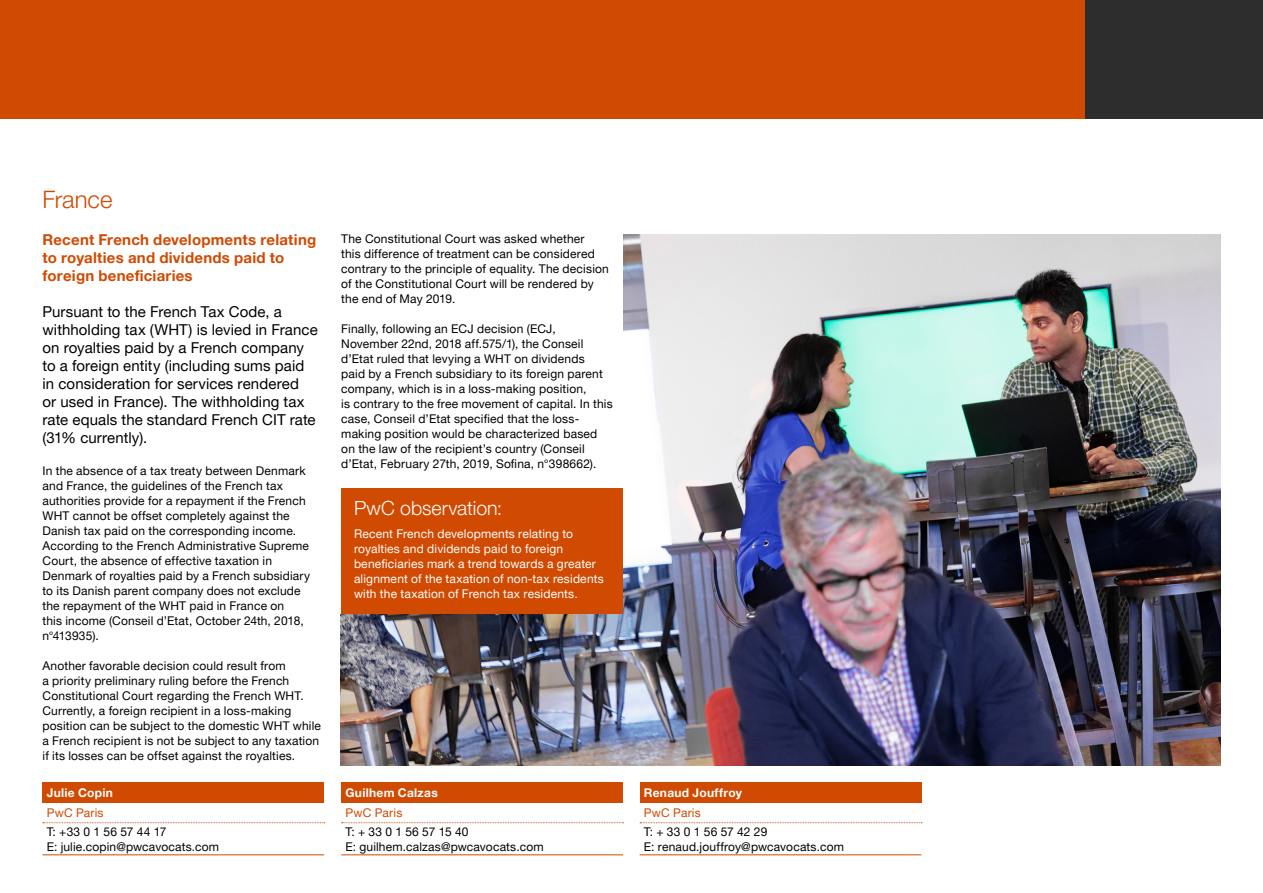
<style>
.page{position:relative;width:1263px;height:893px;background:#fff}
.page>*{position:absolute;margin:0;border:0;box-sizing:border-box;transform-origin:0 0}
.Body_copy{font:300 24px "Helvetica Neue LT Pro";color:#d04a02}
.Body_copy-2{font:300 19.5px "Helvetica Neue LT Pro";color:#fff}
.Intro_text{font:15px/18px "Helvetica Neue LT Pro";letter-spacing:.005em;color:#000}
.Sub_title{font:700 15px/18px "Helvetica Neue LT Pro";letter-spacing:.015em;color:#d04a02}
.Body_copy-3{font:12px/15px "Helvetica Neue LT Pro";letter-spacing:.015em;color:#000}
.t1{font:12px/15px "Helvetica Neue LT Pro";letter-spacing:.015em;color:#fff}
.Body_copy-4{font:700 12px "Helvetica Neue LT Pro";letter-spacing:.025em;color:#fff}
.Body_copy-5{font:12px "Helvetica Neue LT Pro";letter-spacing:.02em;color:#d04a02}
</style>
<div class="page">
<div style="left:0;top:0;width:1085px;height:119px;background:#d04a02"></div>
<div style="left:1085px;top:0;width:178px;height:119px;background:#2d2d2d"></div>
<img style="left:341px;top:234px;width:879px;height:532px">
<div style="left:324px;top:217px;width:299px;height:397px;background:#fff"></div>
<div style="left:341px;top:488px;width:282px;height:126px;background:#d04a02"></div>
<div style="left:42px;top:783px;width:282px;height:20px;background:#d04a02"></div>
<svg style="left:43px;top:822px;width:282px;height:1px"></svg>
<hr style="left:42px;top:854px;width:282px;height:1px;background:#d04a02">
<div style="left:341px;top:783px;width:282px;height:20px;background:#d04a02"></div>
<svg style="left:342px;top:822px;width:282px;height:1px"></svg>
<hr style="left:341px;top:854px;width:282px;height:1px;background:#d04a02">
<div style="left:640px;top:783px;width:281px;height:20px;background:#d04a02"></div>
<svg style="left:640px;top:822px;width:282px;height:1px"></svg>
<hr style="left:640px;top:854px;width:281px;height:1px;background:#d04a02">
<p class="Body_copy" style="left:43px;top:185px;width:71px">France</p>
<p class="Sub_title" style="left:43px;top:230px;width:275px">Recent French developments relating to royalties and dividends paid to foreign beneficiaries</p>
<p class="Intro_text" style="left:43px;top:302px;width:277px">Pursuant to the French Tax Code, a withholding tax (WHT) is levied in France on royalties paid by a French company to a foreign entity (including sums paid in consideration for services rendered<br>or used in France). The withholding tax rate equals the standard French CIT rate (31% currently).</p>
<p class="Body_copy-3" style="left:43px;top:463px;width:269px">In the absence of a tax treaty between Denmark and France, the guidelines of the French tax authorities provide for a repayment if the French WHT cannot be offset completely against the Danish tax paid on the corresponding income.<br>According to the French Administrative Supreme Court, the absence of effective taxation in Denmark of royalties paid by a French subsidiary to its Danish parent company does not exclude the repayment of the WHT paid in France on<br>this income (Conseil d’Etat, October 24th, 2018, n°413935).</p>
<p class="Body_copy-3" style="left:43px;top:658px;width:280px">Another favorable decision could result from<br>a priority preliminary ruling before the French Constitutional Court regarding the French WHT.<br>Currently, a foreign recipient in a loss-making position can be subject to the domestic WHT while a French recipient is not be subject to any taxation if its losses can be offset against the royalties.</p>
<p class="Body_copy-4" style="left:47px;top:785px;width:68px">Julie Copin</p>
<p class="Body_copy-5" style="left:47px;top:805px;width:58px">PwC Paris</p>
<p class="Body_copy-3" style="left:47px;top:823px;width:121px">T: +33 0 1 56 57 44 17</p>
<p class="Body_copy-3" style="left:47px;top:838px;width:174px">E: julie.copin@pwcavocats.com</p>
<p class="Body_copy-3" style="left:341px;top:231px;width:269px">The Constitutional Court was asked whether<br>this difference of treatment can be considered contrary to the principle of equality. The decision of the Constitutional Court will be rendered by the end of May 2019.</p>
<p class="Body_copy-3" style="left:341px;top:321px;width:273px">Finally, following an ECJ decision (ECJ, November 22nd, 2018 aff.575/1), the Conseil d’Etat ruled that levying a WHT on dividends<br>paid by a French subsidiary to its foreign parent company, which is in a loss-making position,<br>is contrary to the free movement of capital. In this case, Conseil d’Etat specified that the loss&shy;making position would be characterized based on the law of the recipient’s country (Conseil d’Etat, February 27th, 2019, Sofina, n°398662).</p>
<p class="Body_copy-2" style="left:354px;top:496px;width:150px">PwC observation:</p>
<p class="t1" style="left:354px;top:526px;width:251px">Recent French developments relating to royalties and dividends paid to foreign beneficiaries mark a trend towards a greater alignment of the taxation of non-tax residents with the taxation of French tax residents.</p>
<p class="Body_copy-4" style="left:345px;top:785px;width:94px">Guilhem Calzas</p>
<p class="Body_copy-5" style="left:345px;top:805px;width:58px">PwC Paris</p>
<p class="Body_copy-3" style="left:345px;top:823px;width:125px">T: + 33 0 1 56 57 15 40</p>
<p class="Body_copy-3" style="left:345px;top:838px;width:200px">E: guilhem.calzas@pwcavocats.com</p>
<p class="Body_copy-4" style="left:644px;top:785px;width:100px">Renaud Jouffroy</p>
<p class="Body_copy-5" style="left:644px;top:805px;width:58px">PwC Paris</p>
<p class="Body_copy-3" style="left:644px;top:823px;width:125px">T: + 33 0 1 56 57 42 29</p>
<p class="Body_copy-3" style="left:644px;top:838px;width:202px">E: renaud.jouffroy@pwcavocats.com</p>
</div>
